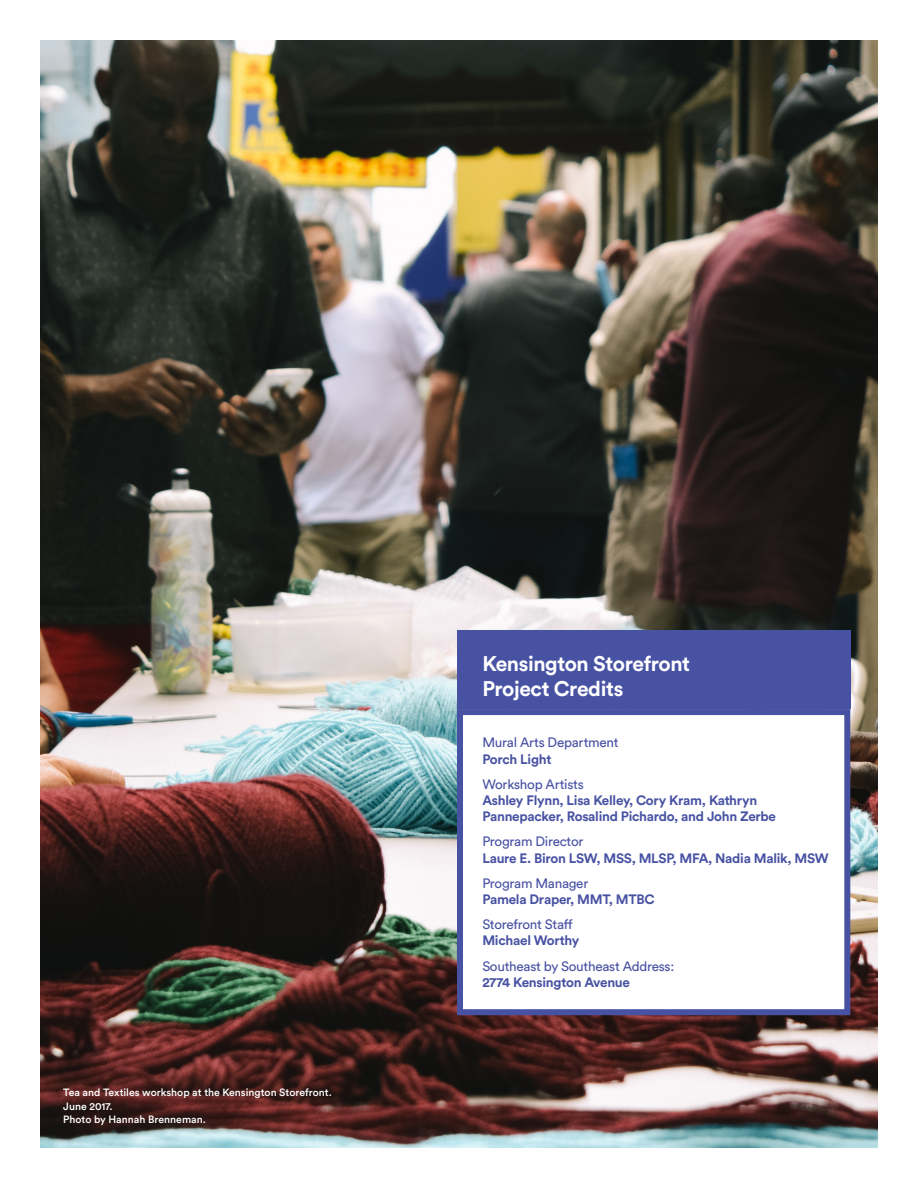
<style>
.page{position:relative;width:918px;height:1188px;background:#fff}
.page>*{position:absolute;margin:0;border:0;box-sizing:border-box;transform-origin:0 0}
.Title_1{font:700 21px "Circular Std";letter-spacing:-.02em;color:#fff}
.Title_1-2{font:700 13.5px/16.2px "Circular Std";letter-spacing:-.02em;color:#4852a3}
.Title_1-3{font:13.5px "Circular Std";letter-spacing:-.02em;color:#4852a3}
.t1{font:500 10.5px "Circular Std";color:#fff}
</style>
<div class="page">
<img style="left:40px;top:40px;width:838px;height:1108px">
<div style="left:457px;top:709px;width:393px;height:306px;background:#fff;border:6px solid #4852a3"></div>
<div style="left:457px;top:631px;width:393px;height:78px;background:#4852a3"></div>
<p class="t1" style="left:63px;top:1086px;width:270px">Tea and Textiles workshop at the Kensington Storefront.</p>
<p class="t1" style="left:63px;top:1099px;width:51px">June 2017.</p>
<p class="t1" style="left:63px;top:1113px;width:144px">Photo by Hannah Brenneman.</p>
<p class="Title_1" style="left:482px;top:650px;width:209px">Kensington Storefront</p>
<p class="Title_1" style="left:482px;top:675px;width:143px">Project Credits</p>
<p class="Title_1-3" style="left:482px;top:734px;width:138px">Mural Arts Department</p>
<p class="Title_1-2" style="left:482px;top:750px;width:71px">Porch Light</p>
<p class="Title_1-3" style="left:482px;top:776px;width:103px">Workshop Artists</p>
<p class="Title_1-2" style="left:482px;top:792px;width:295px">Ashley Flynn, Lisa Kelley, Cory Kram, Kathryn<br>Pannepacker, Rosalind Pichardo, and John Zerbe</p>
<p class="Title_1-3" style="left:482px;top:833px;width:103px">Program Director</p>
<p class="Title_1-2" style="left:482px;top:849px;width:348px">Laure E. Biron LSW, MSS, MLSP, MFA, Nadia Malik, MSW</p>
<p class="Title_1-3" style="left:482px;top:875px;width:107px">Program Manager</p>
<p class="Title_1-2" style="left:482px;top:891px;width:174px">Pamela Draper, MMT, MTBC</p>
<p class="Title_1-3" style="left:482px;top:916px;width:92px">Storefront Staff</p>
<p class="Title_1-2" style="left:482px;top:932px;width:99px">Michael Worthy</p>
<p class="Title_1-3" style="left:482px;top:958px;width:193px">Southeast by Southeast Address:</p>
<p class="Title_1-2" style="left:482px;top:974px;width:149px">2774 Kensington Avenue</p>
</div>
